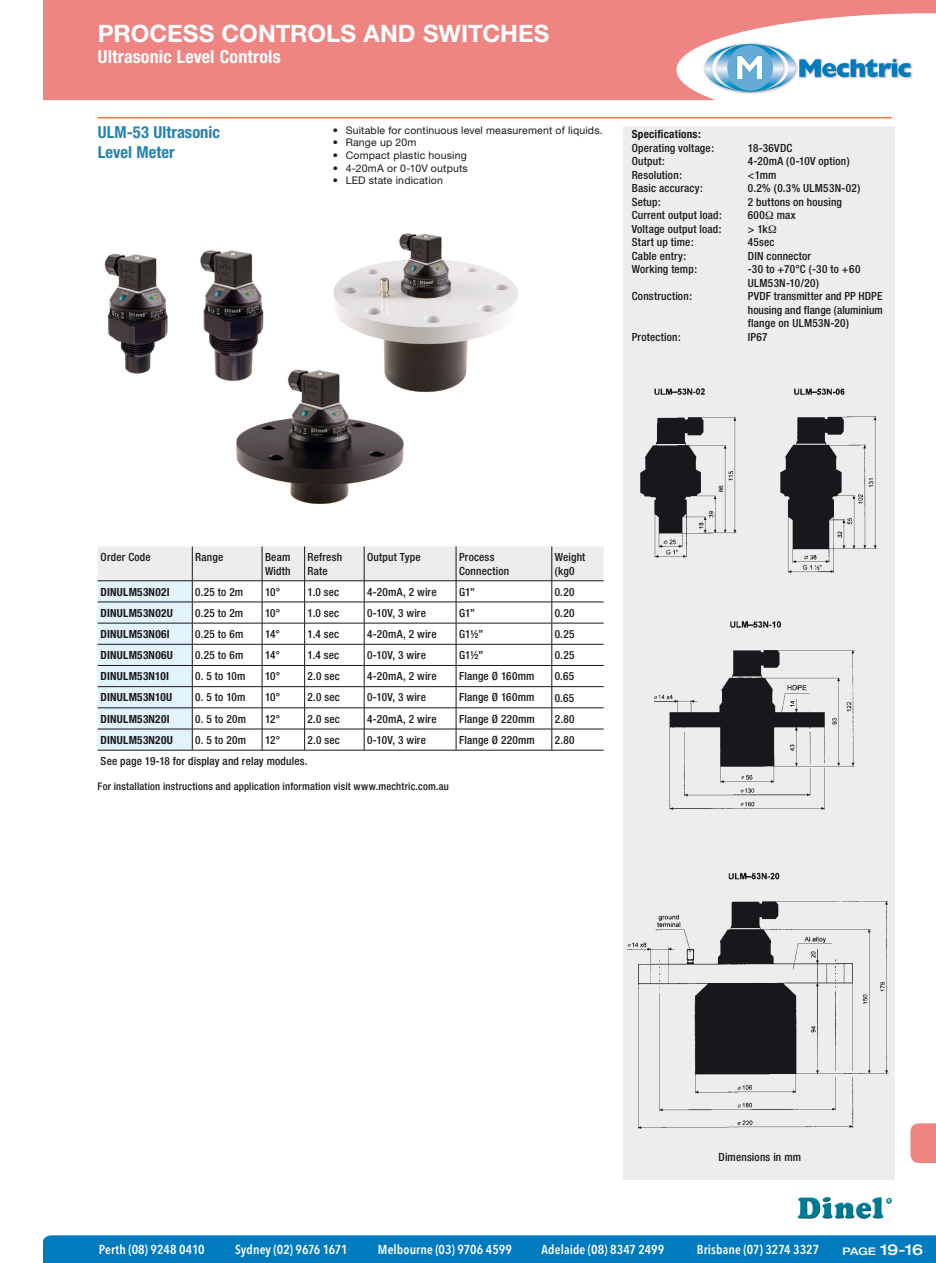
<style>
.page{position:relative;width:936px;height:1263px;background:#fff}
.page>*{position:absolute;margin:0;border:0;box-sizing:border-box;transform-origin:0 0}
.t1{font:700 24px "Helvetica Neue";color:#fff}
.t2{font:700 condensed 18px "Helvetica Neue";letter-spacing:.01em;color:#fff}
.t3{font:700 condensed 16.5px/19.8px "Helvetica Neue";letter-spacing:.005em;color:#2682af}
.t4{font:500 expanded 15px "Helvetica Neue";color:#fff}
.t5{font:600 condensed 12.9px "Avenir Next LT Pro";letter-spacing:.01em;color:#fff}
.t6{font:500 condensed 11.25px/13.5px "Helvetica Neue";letter-spacing:.015em;color:#1a171c}
.t7{font:700 condensed 11.25px "Helvetica Neue";letter-spacing:.02em;color:#1a171c}
.t8{font:10.5px "Helvetica Neue";letter-spacing:.02em;color:#1a171c}
.t9{font:500 condensed 10.5px "Helvetica Neue";letter-spacing:.02em;color:#1a171c}
.s1{font-size:10.5px}
</style>
<div class="page">
<div style="left:43px;top:1235px;width:892px;height:28px;background:#007bbe"></div>
<svg style="left:910px;top:1123px;width:25px;height:40px"></svg>
<svg style="left:43px;top:0;width:892px;height:100px;background:#ef918f"></svg>
<div style="left:703px;top:43px;width:209px;height:51px;background:#1a171c;opacity:.4"></div>
<svg style="left:704px;top:44px;width:206px;height:48px"></svg>
<hr style="left:97px;top:117px;width:794px;height:1px;background:#ec7536">
<img style="left:797px;top:1196px;width:95px;height:23px">
<img style="left:104px;top:233px;width:414px;height:271px">
<div style="left:623px;top:126px;width:271px;height:1054px;background:#eceded"></div>
<hr style="left:98px;top:750px;width:94px;height:1px;background:#1a171c">
<hr style="left:192px;top:750px;width:70px;height:1px;background:#1a171c">
<hr style="left:262px;top:750px;width:42px;height:1px;background:#1a171c">
<hr style="left:304px;top:750px;width:60px;height:1px;background:#1a171c">
<hr style="left:364px;top:750px;width:92px;height:1px;background:#1a171c">
<hr style="left:456px;top:750px;width:95px;height:1px;background:#1a171c">
<svg style="left:98px;top:546px;width:505px;height:204px"></svg>
<hr style="left:551px;top:750px;width:52px;height:1px;background:#1a171c">
<img style="left:640px;top:388px;width:97px;height:170px">
<img style="left:780px;top:388px;width:97px;height:185px">
<img style="left:654px;top:621px;width:201px;height:189px">
<img style="left:626px;top:862px;width:269px;height:276px">
<h1 class="t1" style="left:98px;top:18px;width:453px">PROCESS CONTROLS AND SWITCHES</h1>
<h2 class="t2" style="left:98px;top:46px;width:184px">Ultrasonic Level Controls</h2>
<h3 class="t3" style="left:98px;top:122px;width:124px">ULM-53 Ultrasonic<br>Level Meter</h3>
<p class="t8" style="left:333px;top:124px;width:271px">• Suitable for continuous level measurement of liquids.</p>
<p class="t8" style="left:333px;top:136px;width:85px">• Range up 20m</p>
<p class="t8" style="left:333px;top:149px;width:135px">• Compact plastic housing</p>
<p class="t8" style="left:333px;top:162px;width:136px">• 4-20mA or 0-10V outputs</p>
<p class="t8" style="left:333px;top:174px;width:111px">• LED state indication</p>
<p class="t7" style="left:631px;top:128px;width:71px">Specifications:</p>
<p class="t6" style="left:631px;top:141px;width:84px">Operating voltage:</p>
<p class="t6" style="left:747px;top:141px;width:46px">18-36VDC</p>
<p class="t6" style="left:631px;top:155px;width:35px">Output:</p>
<p class="t6" style="left:747px;top:155px;width:103px">4-20mA (0-10V option)</p>
<p class="t6" style="left:631px;top:168px;width:52px">Resolution:</p>
<p class="t6" style="left:747px;top:168px;width:30px">&lt;1mm</p>
<p class="t6" style="left:631px;top:182px;width:72px">Basic accuracy:</p>
<p class="t6" style="left:747px;top:182px;width:114px">0.2% (0.3% ULM53N-02)</p>
<p class="t6" style="left:631px;top:195px;width:31px">Setup:</p>
<p class="t6" style="left:747px;top:195px;width:96px">2 buttons on housing</p>
<p class="t6" style="left:631px;top:209px;width:92px">Current output load:</p>
<p class="t6" style="left:747px;top:209px;width:49px">600 max</p>
<p class="t6" style="left:631px;top:222px;width:91px">Voltage output load:</p>
<p class="t6" style="left:747px;top:222px;width:21px">&gt; 1k</p>
<p class="t6" style="left:631px;top:236px;width:63px">Start up time:</p>
<p class="t6" style="left:747px;top:236px;width:28px">45sec</p>
<p class="t6" style="left:631px;top:249px;width:56px">Cable entry:</p>
<p class="t6" style="left:747px;top:249px;width:65px">DIN connector</p>
<p class="t6" style="left:631px;top:263px;width:67px">Working temp:</p>
<p class="t6" style="left:747px;top:263px;width:114px">-30 to +70°C (-30 to +60<br>ULM53N-10/20)</p>
<p class="t6" style="left:631px;top:290px;width:62px">Construction:</p>
<p class="t6" style="left:747px;top:290px;width:136px;text-align:justify">PVDF transmitter and PP HDPE housing and flange (aluminium flange on ULM53N-20)</p>
<p class="t6" style="left:631px;top:330px;width:51px">Protection:</p>
<p class="t6" style="left:747px;top:330px;width:21px">IP67</p>
<p class="t6" style="left:101px;top:550px;width:52px">Order Code</p>
<p class="t6" style="left:195px;top:550px;width:29px">Range</p>
<p class="t6" style="left:265px;top:550px;width:27px">Beam<br>Width</p>
<p class="t6" style="left:307px;top:550px;width:36px">Refresh<br>Rate</p>
<p class="t6" style="left:367px;top:550px;width:55px">Output Type</p>
<p class="t6" style="left:459px;top:550px;width:52px">Process<br>Connection</p>
<p class="t6" style="left:554px;top:550px;width:32px">Weight (kg0</p>
<p class="t7" style="left:101px;top:585px;width:70px">DINULM53N02I</p>
<p class="t6" style="left:195px;top:585px;width:49px">0.25 to 2m</p>
<p class="t6" style="left:265px;top:585px;width:17px">10°</p>
<p class="t6" style="left:307px;top:585px;width:33px">1.0 sec</p>
<p class="t6" style="left:367px;top:585px;width:71px">4-20mA, 2 wire</p>
<p class="t6" style="left:459px;top:585px;width:17px">G1”</p>
<p class="t6" style="left:554px;top:585px;width:21px">0.20</p>
<p class="t7" style="left:101px;top:606px;width:74px">DINULM53N02U</p>
<p class="t6" style="left:195px;top:606px;width:49px">0.25 to 2m</p>
<p class="t6" style="left:265px;top:606px;width:17px">10°</p>
<p class="t6" style="left:307px;top:606px;width:33px">1.0 sec</p>
<p class="t6" style="left:367px;top:606px;width:60px">0-10V, 3 wire</p>
<p class="t6" style="left:459px;top:606px;width:17px">G1”</p>
<p class="t6" style="left:554px;top:606px;width:21px">0.20</p>
<p class="t7" style="left:101px;top:627px;width:71px">DINULM53N06I</p>
<p class="t6" style="left:195px;top:627px;width:50px">0.25 to 6m</p>
<p class="t6" style="left:265px;top:627px;width:16px">14°</p>
<p class="t6" style="left:307px;top:627px;width:33px">1.4 sec</p>
<p class="t6" style="left:367px;top:627px;width:71px">4-20mA, 2 wire</p>
<p class="t6" style="left:459px;top:627px;width:26px">G1½”</p>
<p class="t6" style="left:554px;top:627px;width:21px">0.25</p>
<p class="t7" style="left:101px;top:648px;width:74px">DINULM53N06U</p>
<p class="t6" style="left:195px;top:648px;width:50px">0.25 to 6m</p>
<p class="t6" style="left:265px;top:648px;width:16px">14°</p>
<p class="t6" style="left:307px;top:648px;width:33px">1.4 sec</p>
<p class="t6" style="left:367px;top:648px;width:60px">0-10V, 3 wire</p>
<p class="t6" style="left:459px;top:648px;width:26px">G1½”</p>
<p class="t6" style="left:554px;top:648px;width:21px">0.25</p>
<p class="t7" style="left:101px;top:669px;width:70px">DINULM53N10I</p>
<p class="t6" style="left:195px;top:669px;width:52px">0. 5 to 10m</p>
<p class="t6" style="left:265px;top:669px;width:17px">10°</p>
<p class="t6" style="left:307px;top:669px;width:34px">2.0 sec</p>
<p class="t6" style="left:367px;top:669px;width:71px">4-20mA, 2 wire</p>
<p class="t6" style="left:459px;top:669px;width:77px">Flange Ø 160mm</p>
<p class="t6" style="left:554px;top:670px;width:21px">0.65</p>
<p class="t7" style="left:101px;top:690px;width:73px">DINULM53N10U</p>
<p class="t6" style="left:195px;top:691px;width:52px">0. 5 to 10m</p>
<p class="t6" style="left:265px;top:691px;width:17px">10°</p>
<p class="t6" style="left:307px;top:691px;width:34px">2.0 sec</p>
<p class="t6" style="left:367px;top:691px;width:60px">0-10V, 3 wire</p>
<p class="t6" style="left:459px;top:691px;width:77px">Flange Ø 160mm</p>
<p class="t6" style="left:554px;top:691px;width:21px">0.65</p>
<p class="t7" style="left:101px;top:712px;width:70px">DINULM53N20I</p>
<p class="t6" style="left:195px;top:712px;width:52px">0. 5 to 20m</p>
<p class="t6" style="left:265px;top:712px;width:17px">12°</p>
<p class="t6" style="left:307px;top:712px;width:34px">2.0 sec</p>
<p class="t6" style="left:367px;top:712px;width:71px">4-20mA, 2 wire</p>
<p class="t6" style="left:459px;top:712px;width:77px">Flange Ø 220mm</p>
<p class="t6" style="left:554px;top:712px;width:21px">2.80</p>
<p class="t7" style="left:101px;top:733px;width:74px">DINULM53N20U</p>
<p class="t6" style="left:195px;top:733px;width:52px">0. 5 to 20m</p>
<p class="t6" style="left:265px;top:733px;width:17px">12°</p>
<p class="t6" style="left:307px;top:733px;width:34px">2.0 sec</p>
<p class="t6" style="left:367px;top:733px;width:60px">0-10V, 3 wire</p>
<p class="t6" style="left:459px;top:733px;width:77px">Flange Ø 220mm</p>
<p class="t6" style="left:554px;top:733px;width:21px">2.80</p>
<p class="t6" style="left:101px;top:754px;width:208px">See page 19-18 for display and relay modules.</p>
<p class="t9" style="left:98px;top:780px;width:353px">For installation instructions and application information visit www.mechtric.com.au</p>
<p class="t6" style="left:718px;top:1150px;width:84px">Dimensions in mm</p>
<p class="t5" style="left:99px;top:1242px;width:107px">Perth (08) 9248 0410</p>
<p class="t5" style="left:235px;top:1242px;width:114px">Sydney (02) 9676 1671</p>
<p class="t5" style="left:378px;top:1242px;width:135px">Melbourne (03) 9706 4599</p>
<p class="t5" style="left:541px;top:1242px;width:124px">Adelaide (08) 8347 2499</p>
<p class="t5" style="left:697px;top:1242px;width:124px">Brisbane (07) 3274 3327</p>
<h3 class="t4" style="left:842px;top:1240px;width:82px"><span class="s1">PAGE</span> 19-16</h3>
</div>
